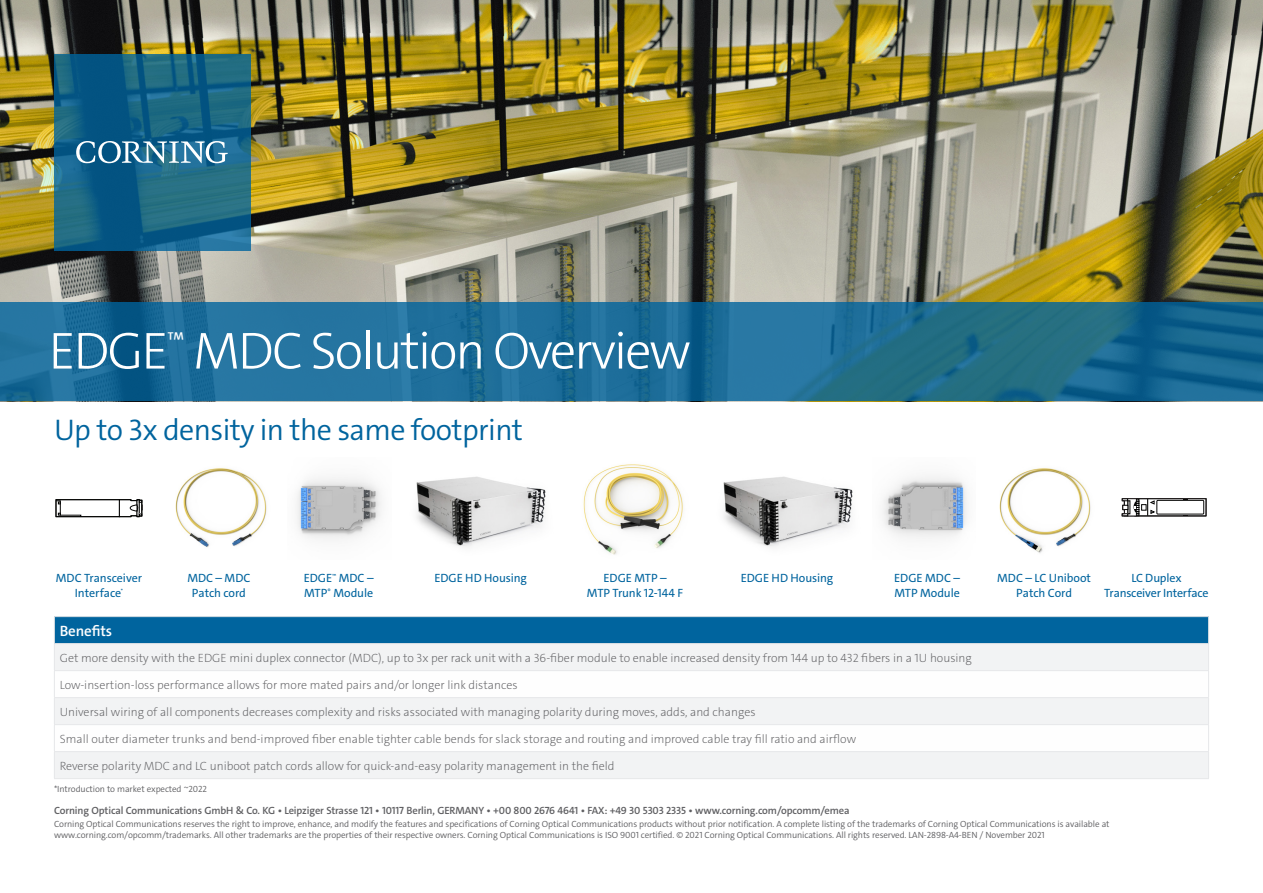
<style>
.page{position:relative;width:1263px;height:893px;background:#fff}
.page>*{position:absolute;margin:0;border:0;box-sizing:border-box;transform-origin:0 0}
.t1{font:300 52.5px "The Sans C4 s";letter-spacing:-.04em;color:#fff}
.t2{font:300 30px "The Sans C4 s";letter-spacing:-.02em;color:#00649e}
.Table_Header{font:600 15px "The Sans C4 s";letter-spacing:-.01em;color:#fff}
.Table_Body{font:200 12px "The Sans C4 s";color:#5f5f62}
.t3{font:12px/15px "The Sans C4 s";letter-spacing:-.005em;color:#00649e;text-align:center}
.t4{font:600 10.5px "The Sans C4 s";letter-spacing:-.01em;color:#5f5f62}
.t5{font:300 9px/10.8px "The Sans C4 s";letter-spacing:-.01em;color:#5f5f62}
</style>
<div class="page">
<img style="left:0;top:0;width:1263px;height:303px">
<svg style="left:0;top:303px;width:1263px;height:98px;background:#1e6d95"></svg>
<svg style="left:54px;top:54px;width:196px;height:196px;background:#156385"></svg>
<svg style="left:76px;top:141px;width:152px;height:22px"></svg>
<div style="left:54px;top:617px;width:1154px;height:27px;background:#00649e"></div>
<div style="left:55px;top:644px;width:1153px;height:134px;background:#f2f3f4"></div>
<svg style="left:55px;top:671px;width:1153px;height:80px"></svg>
<hr style="left:54px;top:616px;width:1155px;height:1px;background:#e6e7e9">
<hr style="left:54px;top:643px;width:1155px;height:1px;background:#e6e7e9">
<hr style="left:54px;top:670px;width:1155px;height:1px;background:#e6e7e9">
<hr style="left:54px;top:697px;width:1155px;height:1px;background:#e6e7e9">
<hr style="left:54px;top:724px;width:1155px;height:1px;background:#e6e7e9">
<hr style="left:54px;top:751px;width:1155px;height:1px;background:#e6e7e9">
<svg style="left:54px;top:617px;width:1px;height:161px"></svg>
<svg style="left:1208px;top:617px;width:1px;height:161px"></svg>
<hr style="left:54px;top:778px;width:1155px;height:1px;background:#e6e7e9">
<svg style="left:55px;top:499px;width:87px;height:19px"></svg>
<svg style="left:1121px;top:498px;width:86px;height:19px"></svg>
<img style="left:175px;top:468px;width:92px;height:79px">
<img style="left:999px;top:468px;width:92px;height:85px">
<img style="left:297px;top:477px;width:85px;height:63px">
<img style="left:882px;top:476px;width:85px;height:63px">
<img style="left:416px;top:476px;width:130px;height:71px">
<img style="left:723px;top:476px;width:130px;height:71px">
<img style="left:583px;top:464px;width:100px;height:91px">
<p class="t1" style="left:49px;top:317px;width:644px">EDGE<sup>™</sup> MDC Solution Overview</p>
<p class="t2" style="left:54px;top:410px;width:470px">Up to 3x density in the same footprint</p>
<p class="t3" style="left:56px;top:570px;width:88px">MDC Transceiver<br>Interface<sup>*</sup></p>
<p class="t3" style="left:187px;top:570px;width:65px">MDC – MDC</p>
<p class="t3" style="left:192px;top:585px;width:55px">Patch cord</p>
<p class="t3" style="left:434px;top:570px;width:94px">EDGE HD Housing</p>
<p class="t3" style="left:587px;top:570px;width:98px">EDGE MTP –<br>MTP Trunk 12-144 F</p>
<p class="t3" style="left:997px;top:570px;width:95px">MDC – LC Uniboot<br>Patch Cord</p>
<p class="t3" style="left:1104px;top:570px;width:106px">LC Duplex<br>Transceiver Interface</p>
<p class="t3" style="left:741px;top:570px;width:94px">EDGE HD Housing</p>
<p class="t3" style="left:304px;top:570px;width:71px;text-align:left">EDGE<sup>™</sup> MDC –<br>MTP<sup>®</sup> Module</p>
<p class="t3" style="left:894px;top:570px;width:67px;text-align:left">EDGE MDC –<br>MTP Module</p>
<p class="Table_Header" style="left:60px;top:621px;width:54px">Benefits</p>
<p class="Table_Body" style="left:60px;top:650px;width:914px">Get more density with the EDGE mini duplex connector (MDC), up to 3x per rack unit with a 36-fiber module to enable increased density from 144 up to 432 fibers in a 1U housing</p>
<p class="Table_Body" style="left:60px;top:677px;width:459px">Low-insertion-loss performance allows for more mated pairs and/or longer link distances</p>
<p class="Table_Body" style="left:60px;top:704px;width:697px">Universal wiring of all components decreases complexity and risks associated with managing polarity during moves, adds, and changes</p>
<p class="Table_Body" style="left:60px;top:731px;width:798px">Small outer diameter trunks and bend-improved fiber enable tighter cable bends for slack storage and routing and improved cable tray fill ratio and airflow</p>
<p class="Table_Body" style="left:60px;top:758px;width:556px">Reverse polarity MDC and LC uniboot patch cords allow for quick-and-easy polarity management in the field</p>
<p class="t4" style="left:54px;top:803px;width:797px">Corning Optical Communications GmbH &amp; Co. KG • Leipziger Strasse 121 • 10117 Berlin, GERMANY • +00 800 2676 4641 • FAX: +49 30 5303 2335 • www.corning.com/opcomm/emea</p>
<p class="t5" style="left:54px;top:819px;width:1057px">Corning Optical Communications reserves the right to improve, enhance, and modify the features and specifications of Corning Optical Communications products without prior notification. A complete listing of the trademarks of Corning Optical Communications is available at www.corning.com/opcomm/trademarks. All other trademarks are the properties of their respective owners. Corning Optical Communications is ISO 9001 certified. © 2021 Corning Optical Communications. All rights reserved. LAN-2898-A4-BEN / November 2021</p>
<p class="t5" style="left:54px;top:784px;width:155px">*Introduction to market expected ~2022</p>
</div>
